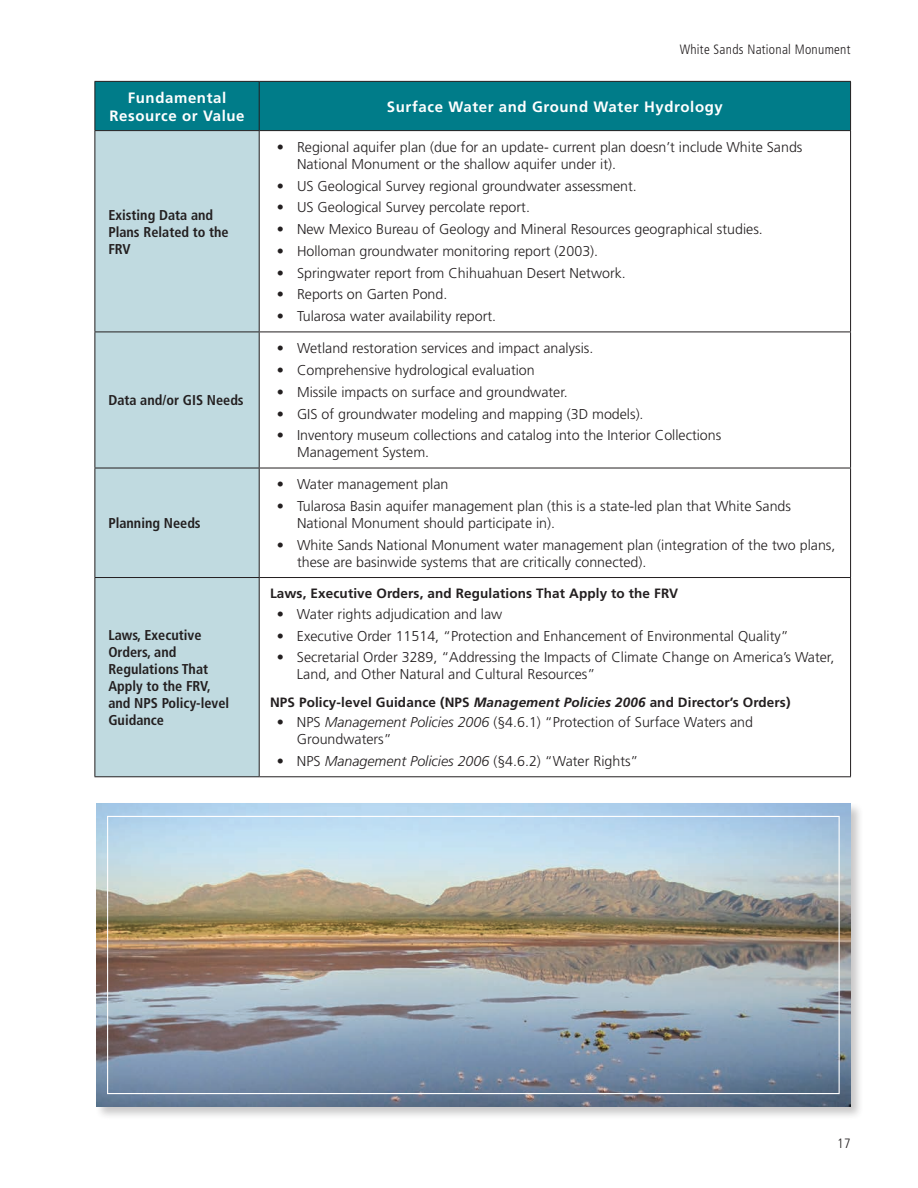
<style>
.page{position:relative;width:918px;height:1188px;background:#fff}
.page>*{position:absolute;margin:0;border:0;box-sizing:border-box;transform-origin:0 0}
.t1{font:700 15px/18px "Frutiger LT Std";letter-spacing:.04em;color:#fff;text-align:center}
.t2{font:300 14.25px/16.8px "Frutiger LT Std";color:#231f20}
.t3{font:700 condensed 14.25px/17.1px "Frutiger LT Std";color:#231f20}
.t4{font:700 13.5px "Frutiger LT Std";letter-spacing:.01em;color:#231f20}
.t5{font:300 condensed 13.5px "Frutiger LT Std";letter-spacing:.02em;color:#231f20}
.s1{font-style:italic}
</style>
<div class="page">
<div style="left:95px;top:82px;width:755px;height:48px;background:#007c89"></div>
<div style="left:95px;top:131px;width:164px;height:645px;background:#c0dae0"></div>
<hr style="left:94px;top:81px;width:165px;height:1px;background:#231f20">
<hr style="left:94px;top:82px;width:1px;height:48px;background:#231f20">
<hr style="left:259px;top:81px;width:592px;height:1px;background:#231f20">
<hr style="left:259px;top:82px;width:1px;height:48px;background:#231f20">
<hr style="left:850px;top:82px;width:1px;height:48px;background:#231f20">
<hr style="left:94px;top:130px;width:165px;height:1px;background:#231f20">
<hr style="left:94px;top:131px;width:1px;height:201px;background:#231f20">
<hr style="left:259px;top:130px;width:592px;height:1px;background:#231f20">
<hr style="left:259px;top:131px;width:1px;height:201px;background:#231f20">
<hr style="left:850px;top:131px;width:1px;height:201px;background:#231f20">
<hr style="left:94px;top:332px;width:165px;height:1px;background:#231f20">
<hr style="left:94px;top:332px;width:1px;height:136px;background:#231f20">
<hr style="left:259px;top:332px;width:592px;height:1px;background:#231f20">
<hr style="left:259px;top:332px;width:1px;height:136px;background:#231f20">
<hr style="left:850px;top:332px;width:1px;height:136px;background:#231f20">
<hr style="left:94px;top:468px;width:165px;height:1px;background:#231f20">
<hr style="left:94px;top:468px;width:1px;height:109px;background:#231f20">
<hr style="left:259px;top:468px;width:592px;height:1px;background:#231f20">
<hr style="left:259px;top:468px;width:1px;height:109px;background:#231f20">
<hr style="left:850px;top:468px;width:1px;height:109px;background:#231f20">
<hr style="left:94px;top:577px;width:165px;height:1px;background:#231f20">
<hr style="left:94px;top:578px;width:1px;height:198px;background:#231f20">
<hr style="left:259px;top:577px;width:592px;height:1px;background:#231f20">
<hr style="left:259px;top:578px;width:1px;height:198px;background:#231f20">
<hr style="left:850px;top:578px;width:1px;height:198px;background:#231f20">
<hr style="left:94px;top:776px;width:165px;height:1px;background:#231f20">
<hr style="left:259px;top:776px;width:592px;height:1px;background:#231f20">
<div style="left:95px;top:802px;width:770px;height:318px;background:#231f20;opacity:.25"></div>
<img style="left:96px;top:804px;width:754px;height:302px">
<p class="t5" style="left:680px;top:42px;width:172px">White Sands National Monument</p>
<p class="t1" style="left:109px;top:88px;width:137px">Fundamental<br>Resource or Value</p>
<p class="t1" style="left:387px;top:97px;width:337px">Surface Water and Ground Water Hydrology</p>
<p class="t3" style="left:108px;top:206px;width:122px">Existing Data and<br>Plans Related to the<br>FRV</p>
<p class="t3" style="left:108px;top:392px;width:137px">Data and/or GIS Needs</p>
<p class="t3" style="left:108px;top:515px;width:94px">Planning Needs</p>
<p class="t3" style="left:108px;top:626px;width:122px">Laws, Executive<br>Orders, and<br>Regulations That<br>Apply to the FRV, and NPS Policy-level<br>Guidance</p>
<p class="t2" style="left:297px;top:139px;width:507px;text-indent:-20px">• Regional aquifer plan (due for an update- current plan doesn’t include White Sands<br>National Monument or the shallow aquifer under it).</p>
<p class="t2" style="left:277px;top:178px;width:359px">• US Geological Survey regional groundwater assessment.</p>
<p class="t2" style="left:277px;top:199px;width:252px">• US Geological Survey percolate report.</p>
<p class="t2" style="left:277px;top:221px;width:485px">• New Mexico Bureau of Geology and Mineral Resources geographical studies.</p>
<p class="t2" style="left:277px;top:243px;width:320px">• Holloman groundwater monitoring report (2003).</p>
<p class="t2" style="left:277px;top:265px;width:348px">• Springwater report from Chihuahuan Desert Network.</p>
<p class="t2" style="left:277px;top:286px;width:169px">• Reports on Garten Pond.</p>
<p class="t2" style="left:277px;top:308px;width:218px">• Tularosa water availability report.</p>
<p class="t2" style="left:277px;top:340px;width:315px">• Wetland restoration services and impact analysis.</p>
<p class="t2" style="left:277px;top:362px;width:260px">• Comprehensive hydrological evaluation</p>
<p class="t2" style="left:277px;top:384px;width:290px">• Missile impacts on surface and groundwater.</p>
<p class="t2" style="left:277px;top:405px;width:366px">• GIS of groundwater modeling and mapping (3D models).</p>
<p class="t2" style="left:297px;top:427px;width:426px;text-indent:-20px">• Inventory museum collections and catalog into the Interior Collections<br>Management System.</p>
<p class="t2" style="left:277px;top:476px;width:173px">• Water management plan</p>
<p class="t2" style="left:297px;top:498px;width:496px;text-indent:-20px">• Tularosa Basin aquifer management plan (this is a state-led plan that White Sands<br>National Monument should participate in).</p>
<p class="t2" style="left:297px;top:537px;width:540px;text-indent:-20px">• White Sands National Monument water management plan (integration of the two plans, these are basinwide systems that are critically connected).</p>
<p class="t4" style="left:270px;top:586px;width:410px">Laws, Executive Orders, and Regulations That Apply to the FRV</p>
<p class="t2" style="left:277px;top:606px;width:227px">• Water rights adjudication and law</p>
<p class="t2" style="left:277px;top:627px;width:513px">• Executive Order 11514, “Protection and Enhancement of Environmental Quality”</p>
<p class="t2" style="left:297px;top:649px;width:539px;text-indent:-20px">• Secretarial Order 3289, “Addressing the Impacts of Climate Change on America’s Water,<br>Land, and Other Natural and Cultural Resources”</p>
<p class="t4" style="left:270px;top:694px;width:522px">NPS Policy-level Guidance (NPS <span class="s1">Management Policies 2006</span> and Director’s Orders)</p>
<p class="t2" style="left:297px;top:714px;width:458px;text-indent:-20px">• NPS <span class="s1">Management Policies 2006</span> (§4. 6. 1) “Protection of Surface Waters and<br>Groundwaters”</p>
<p class="t2" style="left:277px;top:753px;width:363px">• NPS <span class="s1">Management Policies 2006</span> (§4. 6. 2) “Water Rights”</p>
<p class="t5" style="left:837px;top:1135px;width:15px">17</p>
</div>
